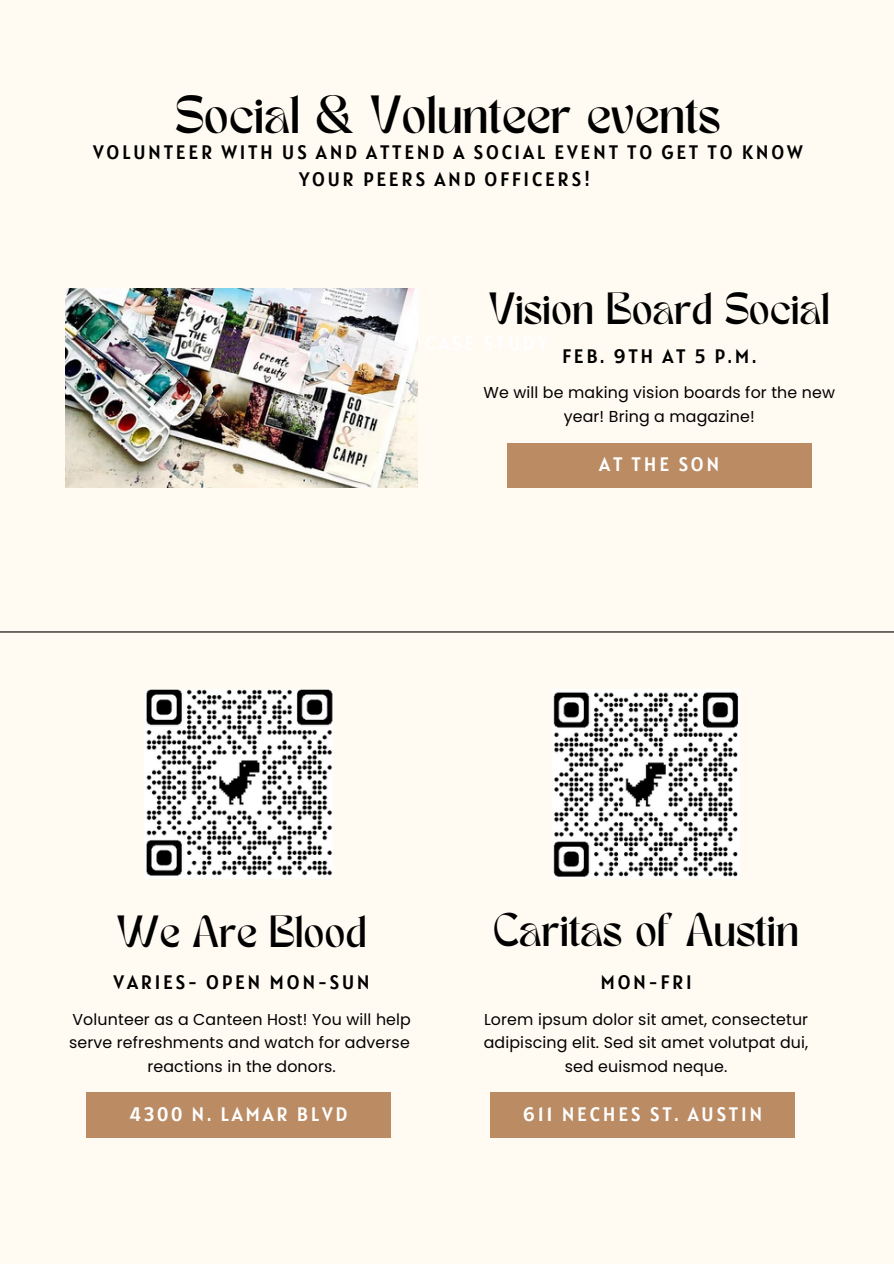
<style>
.page{position:relative;width:894px;height:1264px;background:#fff}
.page>*{position:absolute;margin:0;border:0;box-sizing:border-box;transform-origin:0 0}
.t1{font:37.5px "TAN MERINGUE";color:#000}
.t2{font:33px "TAN MERINGUE";color:#000}
.t3{font:31.5px "TAN MERINGUE";color:#000}
.t4{font:19.5px/27px "Alatsi";letter-spacing:.14em;color:#000;text-align:center}
.t5{font:19.5px "Alatsi";letter-spacing:.14em;color:#fff}
.t6{font:15.75px/23.7px "Poppins";letter-spacing:.01em;color:#000;text-align:center}
</style>
<div class="page">
<div style="left:0;top:0;width:893px;height:1263px;background:#fffbf2"></div>
<hr style="left:0;top:631px;width:893px;height:1px;background:#000">
<div style="left:86px;top:1092px;width:304px;height:45px;background:#bb8b64"></div>
<div style="left:490px;top:1092px;width:304px;height:45px;background:#bb8b64"></div>
<div style="left:507px;top:443px;width:304px;height:44px;background:#bb8b64"></div>
<img style="left:66px;top:288px;width:351px;height:199px">
<img style="left:144px;top:689px;width:188px;height:189px">
<img style="left:552px;top:689px;width:187px;height:189px">
<h1 class="t1" style="left:175px;top:95px;width:546px">Social &amp; Volunteer events</h1>
<p class="t4" style="left:93px;top:138px;width:710px">VOLUNTEER WITH US AND ATTEND A SOCIAL EVENT TO GET TO KNOW<br>YOUR PEERS AND OFFICERS!</p>
<h3 class="t3" style="left:488px;top:292px;width:342px">Vision Board Social</h3>
<p class="t4" style="left:562px;top:342px;width:195px">FEB. 9TH AT 5 P.M.</p>
<p class="t6" style="left:483px;top:381px;width:353px">We will be making vision boards for the new year! Bring a magazine!</p>
<p class="t5" style="left:599px;top:452px;width:121px">AT THE SON</p>
<h3 class="t3" style="left:117px;top:915px;width:251px">We Are Blood</h3>
<h2 class="t2" style="left:493px;top:912px;width:307px">Caritas of Austin</h2>
<p class="t4" style="left:114px;top:968px;width:257px">VARIES- OPEN MON-SUN</p>
<p class="t4" style="left:600px;top:968px;width:93px">MON-FRI</p>
<p class="t6" style="left:69px;top:1007px;width:343px">Volunteer as a Canteen Host! You will help serve refreshments and watch for adverse reactions in the donors.</p>
<p class="t6" style="left:483px;top:1007px;width:326px">Lorem ipsum dolor sit amet, consectetur adipiscing elit. Sed sit amet volutpat dui, sed euismod neque.</p>
<p class="t5" style="left:129px;top:1101px;width:219px">4300 N. LAMAR BLVD</p>
<p class="t5" style="left:522px;top:1101px;width:241px">611 NECHES ST. AUSTIN</p>
</div>
